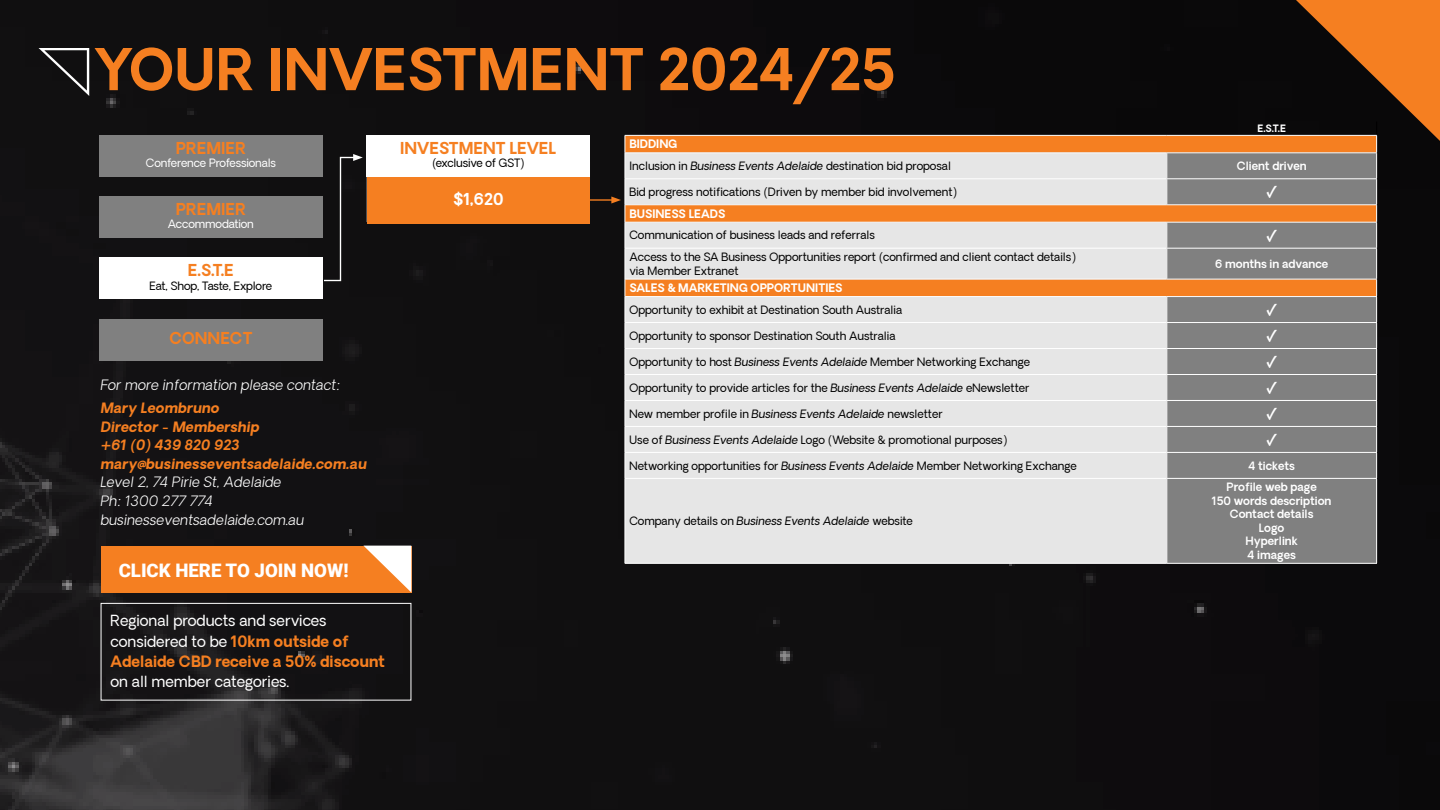
<style>
.page{position:relative;width:1440px;height:810px;background:#100f10}
.page>*{position:absolute;margin:0;border:0;box-sizing:border-box;transform-origin:0 0}
.t1{font:700 56.25px "Oakes Grotesk";color:#f57f21}
.t2{font:900 18.6px "Roboto";color:#fff}
.t3{font:700 15.75px "Oakes Grotesk";color:#f57f21}
.t4{font:700 15.75px "Oakes Grotesk";color:#fff}
.t5{font:700 15px/20.2px "Oakes Grotesk";color:#f57f21}
.t6{font:15px "Oakes Grotesk";color:#fff}
.t7{font:700 15px "Acumin Pro";color:#fff}
.t8{font:italic 300 13.95px/18.6px "Oakes Grotesk";letter-spacing:.01em;color:#fff}
.t9{font:italic 700 13.95px/18.6px "Oakes Grotesk";letter-spacing:.01em;color:#f57f21}
.t10{font:11.25px/21.8px "Oakes Grotesk";color:#000}
.t11{font:600 11.25px/13.5px "Oakes Grotesk";color:#fff;text-align:center}
.t12{font:700 11.25px "Oakes Grotesk";color:#fff}
.t13{font:11.25px "Oakes Grotesk";letter-spacing:-.015em;color:#fff}
.t14{font:11.25px "Oakes Grotesk";letter-spacing:-.02em;color:#000}
.t15{font:11.25px "Oakes Grotesk";letter-spacing:-.03em;color:#000}
.t16{font:700 9.75px "Oakes Grotesk";color:#fff}
.s1{font-weight:700;color:#fff}
.s2{font-style:italic}
.s3{font-weight:400;color:#fff}
</style>
<div class="page">
<div style="left:99px;top:135px;width:223px;height:42px;background:#808080"></div>
<div style="left:367px;top:135px;width:223px;height:42px;background:#fff"></div>
<div style="left:99px;top:196px;width:223px;height:42px;background:#808080"></div>
<div style="left:99px;top:258px;width:223px;height:41px;background:#fff"></div>
<div style="left:99px;top:319px;width:223px;height:41px;background:#808080"></div>
<div style="left:626px;top:136px;width:670px;height:16px;background:#f57f21"></div>
<svg style="left:626px;top:153px;width:541px;height:410px;background:#e7ddd6"></svg>
<svg style="left:1167px;top:153px;width:209px;height:410px;background:#89807a"></svg>
<hr style="left:625px;top:152px;width:542px;height:1px;background:#fff">
<hr style="left:1167px;top:152px;width:210px;height:1px;background:#fff">
<hr style="left:625px;top:178px;width:542px;height:1px;background:#fff">
<hr style="left:1167px;top:178px;width:210px;height:1px;background:#fff">
<svg style="left:1166px;top:153px;width:1px;height:51px"></svg>
<hr style="left:625px;top:204px;width:542px;height:1px;background:#fff">
<hr style="left:1167px;top:204px;width:210px;height:1px;background:#fff">
<hr style="left:625px;top:222px;width:542px;height:1px;background:#fff">
<hr style="left:1167px;top:222px;width:210px;height:1px;background:#fff">
<svg style="left:1166px;top:223px;width:1px;height:25px"></svg>
<hr style="left:625px;top:248px;width:542px;height:1px;background:#fff">
<hr style="left:1167px;top:248px;width:210px;height:1px;background:#fff">
<hr style="left:1166px;top:249px;width:1px;height:30px;background:#fff">
<hr style="left:1376px;top:249px;width:1px;height:30px;background:#fff">
<hr style="left:625px;top:279px;width:542px;height:1px;background:#fff">
<hr style="left:1167px;top:279px;width:210px;height:1px;background:#fff">
<hr style="left:625px;top:296px;width:542px;height:1px;background:#fff">
<hr style="left:1167px;top:296px;width:210px;height:1px;background:#fff">
<hr style="left:625px;top:322px;width:542px;height:1px;background:#fff">
<hr style="left:1167px;top:322px;width:210px;height:1px;background:#fff">
<hr style="left:625px;top:348px;width:542px;height:1px;background:#fff">
<hr style="left:1167px;top:348px;width:210px;height:1px;background:#fff">
<hr style="left:625px;top:374px;width:542px;height:1px;background:#fff">
<hr style="left:1167px;top:374px;width:210px;height:1px;background:#fff">
<hr style="left:625px;top:400px;width:542px;height:1px;background:#fff">
<hr style="left:1167px;top:400px;width:210px;height:1px;background:#fff">
<hr style="left:625px;top:426px;width:542px;height:1px;background:#fff">
<hr style="left:1167px;top:426px;width:210px;height:1px;background:#fff">
<hr style="left:625px;top:452px;width:542px;height:1px;background:#fff">
<hr style="left:1167px;top:452px;width:210px;height:1px;background:#fff">
<svg style="left:1166px;top:297px;width:1px;height:181px"></svg>
<hr style="left:625px;top:478px;width:542px;height:1px;background:#fff">
<hr style="left:1167px;top:478px;width:210px;height:1px;background:#fff">
<hr style="left:1166px;top:479px;width:1px;height:84px;background:#fff">
<hr style="left:1376px;top:479px;width:1px;height:84px;background:#fff">
<hr style="left:625px;top:135px;width:542px;height:1px;background:#fff">
<hr style="left:1167px;top:135px;width:210px;height:1px;background:#fff">
<hr style="left:625px;top:248px;width:1px;height:31px;background:#fff">
<svg style="left:1376px;top:279px;width:1px;height:199px"></svg>
<svg style="left:625px;top:279px;width:1px;height:199px"></svg>
<hr style="left:625px;top:478px;width:1px;height:85px;background:#fff">
<hr style="left:625px;top:563px;width:542px;height:1px;background:#fff">
<hr style="left:1167px;top:563px;width:210px;height:1px;background:#fff">
<svg style="left:323px;top:154px;width:40px;height:128px;background:#1b1a1b"></svg>
<hr style="left:590px;top:199px;width:23px;height:2px;background:#f57f21">
<svg style="left:611px;top:136px;width:15px;height:112px;background:#2c2725"></svg>
<div style="left:367px;top:177px;width:223px;height:47px;background:#f57f21"></div>
<svg style="left:1296px;top:0;width:144px;height:248px;background:#764d2d"></svg>
<svg style="left:39px;top:48px;width:50px;height:48px;background:#323232"></svg>
<div style="left:101px;top:546px;width:310px;height:46px;background:#f57f21"></div>
<svg style="left:363px;top:546px;width:48px;height:47px"></svg>
<div style="left:101px;top:603px;width:310px;height:97px;border:1px solid #fff"></div>
<h1 class="t1" style="left:94px;top:32px;width:803px">YOUR INVESTMENT 2024/25</h1>
<h3 class="t3" style="left:176px;top:137px;width:72px">PREMIER</h3>
<p class="t13" style="left:146px;top:156px;width:132px">Conference Professionals</p>
<h3 class="t3" style="left:400px;top:137px;width:158px">INVESTMENT LEVEL</h3>
<p class="t15" style="left:432px;top:156px;width:94px">(exclusive of GST)</p>
<p class="t10" style="left:629px;top:134px;width:323px"><span class="s1">BIDDING<br></span>Inclusion in <span class="s2">Business Events Adelaide</span> destination bid proposal</p>
<p class="t16" style="left:1257px;top:122px;width:30px">E.S.T.E</p>
<p class="t11" style="left:1237px;top:159px;width:72px">Client driven</p>
<h3 class="t3" style="left:176px;top:199px;width:72px">PREMIER</h3>
<p class="t13" style="left:168px;top:217px;width:88px">Accommodation</p>
<h3 class="t3" style="left:188px;top:260px;width:47px">E.S.T.E</h3>
<p class="t14" style="left:150px;top:278px;width:124px">Eat, Shop, Taste, Explore</p>
<h3 class="t3" style="left:169px;top:328px;width:85px">CONNECT</h3>
<p class="t8" style="left:101px;top:376px;width:241px">For more information please contact:</p>
<p class="t9" style="left:101px;top:399px;width:268px">Mary Leombruno<br>Director - Membership<br>+61 (0) 439 820 923 mary@businesseventsadelaide.com.au</p>
<p class="t8" style="left:101px;top:473px;width:205px">Level 2, 74 Pirie St, Adelaide<br>Ph: 1300 277 774 businesseventsadelaide.com.au</p>
<h2 class="t2" style="left:119px;top:557px;width:231px">CLICK HERE TO JOIN NOW!</h2>
<h3 class="t5" style="left:111px;top:611px;width:276px"><span class="s3">Regional products and services considered to be</span> 10km outside of<br>Adelaide CBD receive a 50% discount</h3>
<h3 class="t6" style="left:111px;top:672px;width:180px">on all member categories.</h3>
<h3 class="t4" style="left:453px;top:189px;width:52px">$1,620</h3>
<p class="t10" style="left:629px;top:181px;width:329px">Bid progress notifications (Driven by member bid involvement)</p>
<h3 class="t7" style="left:1266px;top:181px;width:12px">✓</h3>
<p class="t12" style="left:629px;top:206px;width:97px">BUSINESS LEADS</p>
<p class="t10" style="left:629px;top:225px;width:247px">Communication of business leads and referrals</p>
<h3 class="t7" style="left:1266px;top:225px;width:12px">✓</h3>
<p class="t10" style="left:629px;top:251px;width:448px;line-height:13.5px">Access to the SA Business Opportunities report (confirmed and client contact details) via Member Extranet</p>
<p class="t11" style="left:1215px;top:257px;width:114px">6 months in advance</p>
<p class="t12" style="left:629px;top:280px;width:215px">SALES &amp; MARKETING OPPORTUNITIES</p>
<p class="t10" style="left:629px;top:299px;width:274px">Opportunity to exhibit at Destination South Australia</p>
<h3 class="t7" style="left:1266px;top:299px;width:12px">✓</h3>
<p class="t10" style="left:629px;top:325px;width:268px">Opportunity to sponsor Destination South Australia</p>
<h3 class="t7" style="left:1266px;top:325px;width:12px">✓</h3>
<p class="t10" style="left:629px;top:351px;width:402px">Opportunity to host <span class="s2">Business Events Adelaide</span> Member Networking Exchange</p>
<h3 class="t7" style="left:1266px;top:351px;width:12px">✓</h3>
<p class="t10" style="left:629px;top:377px;width:401px">Opportunity to provide articles for the <span class="s2">Business Events Adelaide</span> eNewsletter</p>
<h3 class="t7" style="left:1266px;top:377px;width:12px">✓</h3>
<p class="t10" style="left:629px;top:403px;width:315px">New member profile in <span class="s2">Business Events Adelaide</span> newsletter</p>
<h3 class="t7" style="left:1266px;top:403px;width:12px">✓</h3>
<p class="t10" style="left:629px;top:429px;width:379px">Use of <span class="s2">Business Events Adelaide</span> Logo (Website &amp; promotional purposes)</p>
<h3 class="t7" style="left:1266px;top:429px;width:12px">✓</h3>
<p class="t10" style="left:629px;top:455px;width:449px">Networking opportunities for <span class="s2">Business Events Adelaide</span> Member Networking Exchange</p>
<p class="t11" style="left:1248px;top:459px;width:48px">4 tickets</p>
<p class="t10" style="left:629px;top:510px;width:285px">Company details on <span class="s2">Business Events Adelaide</span> website</p>
<p class="t11" style="left:1212px;top:481px;width:121px">Profile web page<br>150 words description<br>Contact details<br>Logo<br>Hyperlink<br>4 images</p>
</div>
